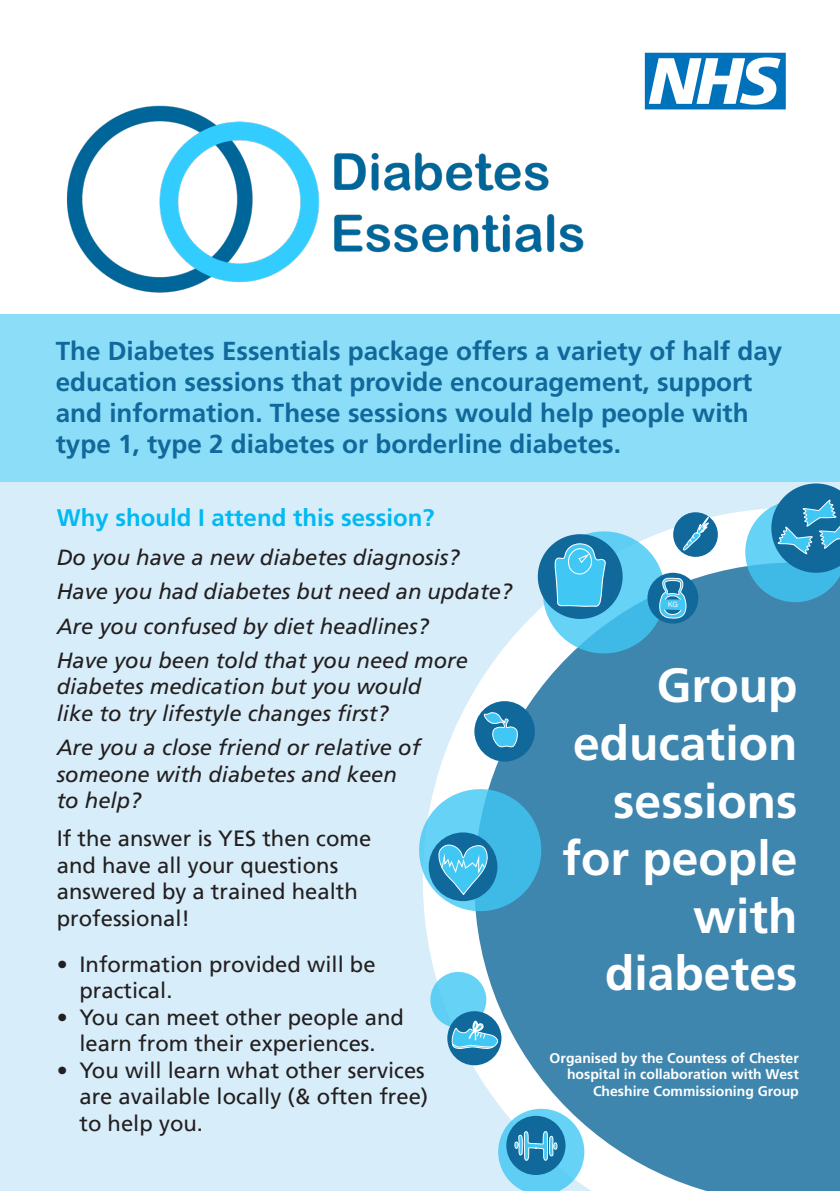
<style>
.page{position:relative;width:840px;height:1191px;background:#fff}
.page>*{position:absolute;margin:0;border:0;box-sizing:border-box;transform-origin:0 0}
.t1{font:700 48px/57.6px "Frutiger";color:#fff;text-align:right}
.t2{font:700 26px/31.2px "Frutiger";color:#10689b}
.t3{font:700 24px "Frutiger";color:#00baf1}
.t4{font:italic 22px/26.4px "Frutiger";color:#231f20}
.t5{font:22px/26.4px "Frutiger";color:#231f20}
.t6{font:700 14px/16.8px "Frutiger";color:#fff;text-align:right}
.t7{font:700 7px "Shree Dev 0714";color:#fff}
</style>
<div class="page">
<div style="left:0;top:314px;width:839px;height:168px;background:#8cddf8"></div>
<div style="left:0;top:482px;width:839px;height:709px;background:#d7edf9"></div>
<svg style="left:644px;top:53px;width:141px;height:56px"></svg>
<img style="left:67px;top:105px;width:517px;height:188px">
<svg style="left:425px;top:512px;width:313px;height:555px"></svg>
<div style="left:672px;top:512px;width:45px;height:45px;background:#10689b;border-radius:50%"></div>
<svg style="left:474px;top:562px;width:365px;height:629px;background:#5091b6"></svg>
<div style="left:474px;top:701px;width:60px;height:60px;background:#10689b;border-radius:50%"></div>
<svg style="left:483px;top:693px;width:35px;height:55px"></svg>
<svg style="left:419px;top:781px;width:130px;height:138px;background:#5db5d9"></svg>
<svg style="left:738px;top:483px;width:101px;height:126px;background:#53a7cd"></svg>
<svg style="left:534px;top:517px;width:174px;height:144px"></svg>
<div style="left:447px;top:1011px;width:54px;height:54px;background:#10689b;border-radius:50%"></div>
<svg style="left:426px;top:968px;width:72px;height:81px"></svg>
<svg style="left:492px;top:1100px;width:97px;height:91px"></svg>
<p class="t2" style="left:56px;top:335px;width:727px">The Diabetes Essentials package offers a variety of half day education sessions that provide encouragement, support and information. These sessions would help people with type 1, type 2 diabetes or borderline diabetes.</p>
<p class="t3" style="left:57px;top:504px;width:379px">Why should I attend this session?</p>
<p class="t4" style="left:57px;top:544px;width:404px">Do you have a new diabetes diagnosis?</p>
<p class="t4" style="left:57px;top:578px;width:456px">Have you had diabetes but need an update?</p>
<p class="t4" style="left:57px;top:612px;width:373px">Are you confused by diet headlines?</p>
<p class="t4" style="left:57px;top:647px;width:412px">Have you been told that you need more diabetes medication but you would</p>
<p class="t4" style="left:57px;top:700px;width:333px">like to try lifestyle changes first?</p>
<p class="t4" style="left:57px;top:734px;width:365px">Are you a close friend or relative of someone with diabetes and keen to help?</p>
<p class="t5" style="left:57px;top:825px;width:316px">If the answer is YES then come and have all your questions answered by a trained health professional!</p>
<p class="t5" style="left:79px;top:951px;width:297px;text-indent:-23px">• Information provided will be practical.</p>
<p class="t5" style="left:57px;top:1004px;width:348px;text-align:center">• You can meet other people and learn from their experiences.</p>
<p class="t5" style="left:79px;top:1057px;width:350px;text-indent:-23px">• You will learn what other services are available locally (&amp; often free) to help you.</p>
<p class="t7" style="left:667px;top:600px;width:11px">KG</p>
<p class="t1" style="left:573px;top:656px;width:226px">Group education sessions</p>
<p class="t1" style="left:562px;top:829px;width:236px">for people with</p>
<p class="t1" style="left:604px;top:944px;width:194px">diabetes</p>
<p class="t6" style="left:549px;top:1049px;width:250px">Organised by the Countess of Chester hospital in collaboration with West<br>Cheshire Commissioning Group</p>
</div>
